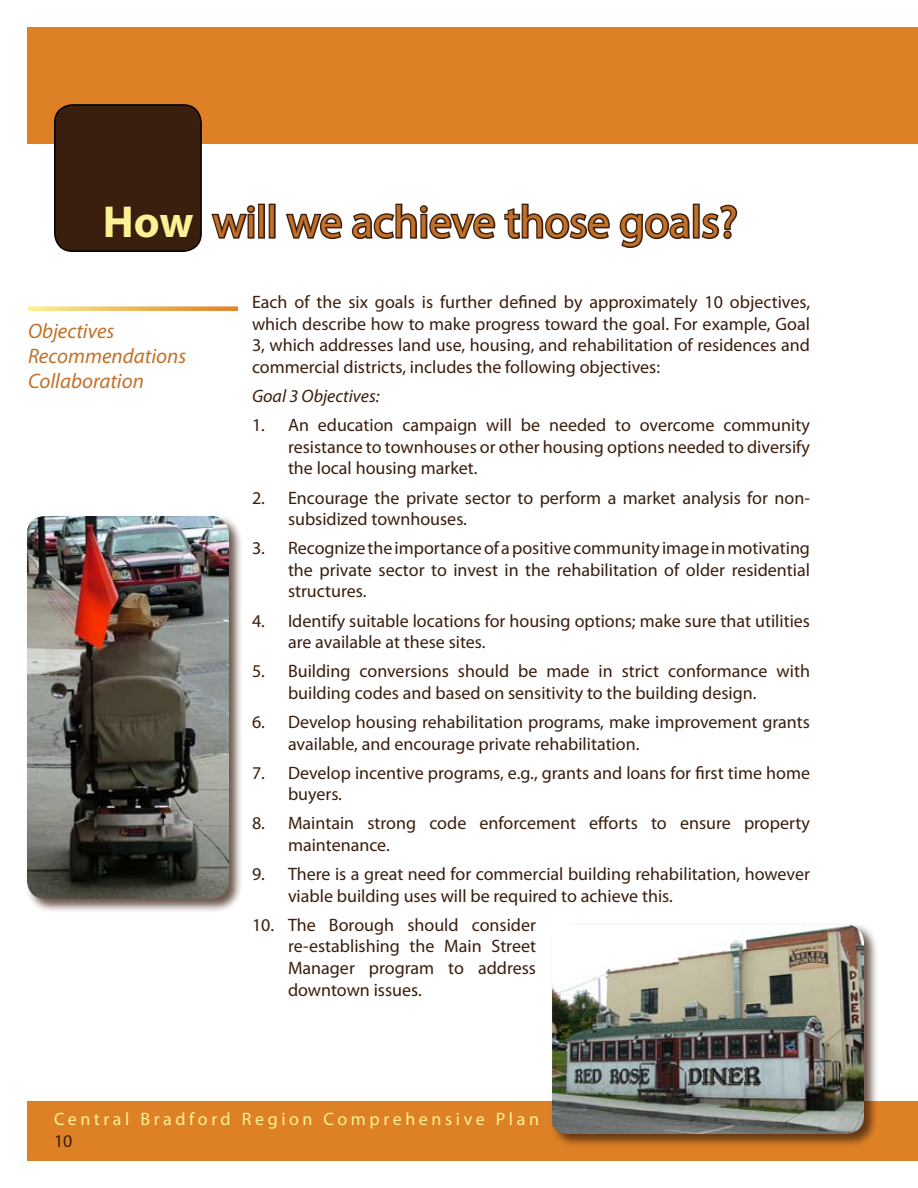
<style>
.page{position:relative;width:918px;height:1188px;background:#fff}
.page>*{position:absolute;margin:0;border:0;box-sizing:border-box;transform-origin:0 0}
.t1{font:45px "Myriad Pro";color:#c17129}
.t2{font:italic 21px/25.2px "Myriad Pro";color:#c17129}
.t3{font:18px/21.6px "Myriad Pro";color:#3a1e0e}
.t4{font:18px "Myriad Pro";letter-spacing:.2em;color:#faf395}
.t5{font:italic 18px "Myriad Pro";color:#3a1e0e}
.s1{font-weight:700;color:#faf395}
</style>
<div class="page">
<div style="left:27px;top:1101px;width:891px;height:60px;background:#de8126"></div>
<div style="left:27px;top:27px;width:891px;height:116px;background:#de8126"></div>
<div style="left:55px;top:105px;width:146px;height:146px;background:#3a1e0e;border-radius:18px"></div>
<div style="left:54px;top:104px;width:148px;height:148px;border:2px solid #000;border-radius:18px"></div>
<svg style="left:211px;top:205px;width:44px;height:34px"></svg>
<div style="left:258px;top:204px;width:7px;height:35px;border:3px solid #3a1e0e"></div>
<div style="left:269px;top:204px;width:7px;height:35px;border:3px solid #3a1e0e"></div>
<svg style="left:286px;top:213px;width:57px;height:26px"></svg>
<svg style="left:351px;top:203px;width:145px;height:37px"></svg>
<svg style="left:504px;top:203px;width:106px;height:37px"></svg>
<svg style="left:619px;top:213px;width:71px;height:35px"></svg>
<div style="left:693px;top:204px;width:7px;height:35px;border:3px solid #3a1e0e"></div>
<svg style="left:699px;top:203px;width:39px;height:37px"></svg>
<div style="left:549px;top:923px;width:337px;height:231px;background:#3a1e0e;opacity:.75"></div>
<img style="left:552px;top:925px;width:312px;height:209px">
<div style="left:25px;top:514px;width:224px;height:406px;background:#3a1e0e;opacity:.75"></div>
<img style="left:27px;top:516px;width:202px;height:383px">
<svg style="left:28px;top:306px;width:210px;height:5px"></svg>
<h1 class="t1" style="left:103px;top:197px;width:636px"><span class="s1">How</span> will we achieve those goals?</h1>
<p class="t2" style="left:28px;top:318px;width:160px">Objectives<br>Recommendations<br>Collaboration</p>
<p class="t3" style="left:252px;top:292px;width:560px;text-align:justify">Each of the six goals is further defined by approximately 10 objectives, which describe how to make progress toward the goal. For example, Goal 3, which addresses land use, housing, and rehabilitation of residences and commercial districts, includes the following objectives:</p>
<p class="t5" style="left:252px;top:385px;width:129px">Goal 3 Objectives:</p>
<p class="t3" style="left:288px;top:415px;width:524px;text-align:justify;text-indent:-36px">1. An education campaign will be needed to overcome community resistance to townhouses or other housing options needed to diversify the local housing market.</p>
<p class="t3" style="left:288px;top:487px;width:523px;text-indent:-36px">2. Encourage the private sector to perform a market analysis for non&shy;subsidized townhouses.</p>
<p class="t3" style="left:288px;top:538px;width:524px;text-align:justify;text-indent:-36px">3. Recognize the importance of a positive community image in motivating the private sector to invest in the rehabilitation of older residential structures.</p>
<p class="t3" style="left:288px;top:610px;width:524px;text-indent:-36px">4. Identify suitable locations for housing options; make sure that utilities are available at these sites.</p>
<p class="t3" style="left:288px;top:661px;width:524px;text-indent:-36px">5. Building conversions should be made in strict conformance with building codes and based on sensitivity to the building design.</p>
<p class="t3" style="left:288px;top:712px;width:523px;text-indent:-36px">6. Develop housing rehabilitation programs, make improvement grants available, and encourage private rehabilitation.</p>
<p class="t3" style="left:288px;top:762px;width:524px;text-indent:-36px">7. Develop incentive programs, e.g., grants and loans for first time home buyers.</p>
<p class="t3" style="left:288px;top:813px;width:524px;text-indent:-36px">8. Maintain strong code enforcement efforts to ensure property maintenance.</p>
<p class="t3" style="left:288px;top:864px;width:523px;text-indent:-36px">9. There is a great need for commercial building rehabilitation, however viable building uses will be required to achieve this.</p>
<p class="t3" style="left:288px;top:914px;width:250px;text-align:justify;text-indent:-36px">10. The Borough should consider re-establishing the Main Street Manager program to address downtown issues.</p>
<p class="t4" style="left:54px;top:1110px;width:487px">Central Bradford Region Comprehensive Plan</p>
<p class="t3" style="left:54px;top:1131px;width:20px">10</p>
</div>
